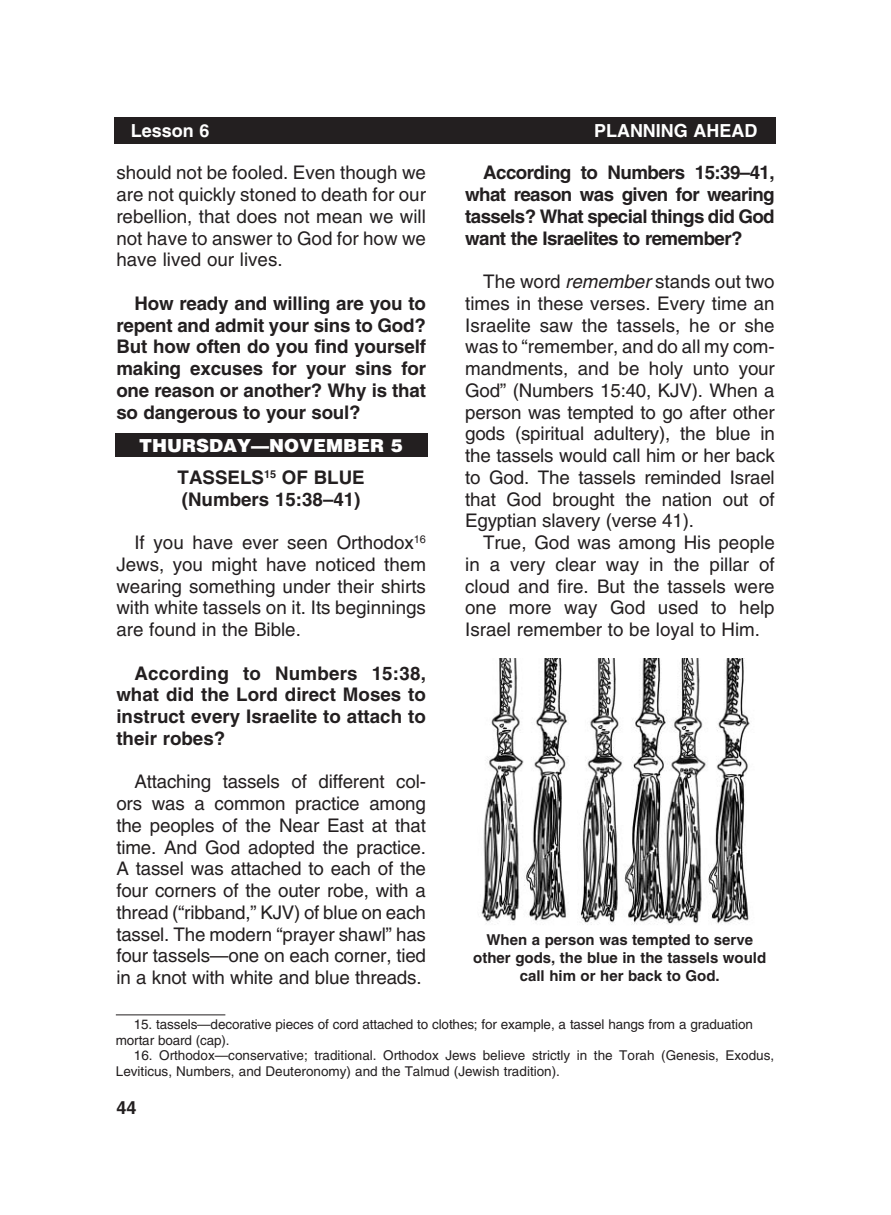
<style>
.page{position:relative;width:891px;height:1215px;background:#fff}
.page>*{position:absolute;margin:0;border:0;box-sizing:border-box;transform-origin:0 0}
._1-Body{font:18.75px/21.8px "Helvetica";letter-spacing:-.01em;color:#231f20;text-align:justify}
._2-Body_bold{font:700 18.75px/21.8px "Helvetica";letter-spacing:-.01em;color:#231f20;text-align:justify}
._5-subheads{font:700 18.75px/21.8px "Helvetica";color:#231f20}
.t1{font:700 18px "Helvetica";color:#fff}
.t2{font:900 18px "Helvetica";color:#fff}
.t3{font:700 18px "Helvetica";color:#231f20}
._8-captions{font:700 15px/18px "Helvetica";color:#231f20;text-align:center}
._7-footnotes{font:13.5px/15.8px "Helvetica";color:#231f20}
._6-Footnotes_rule{font:13.5px "Helvetica";letter-spacing:-.01em;color:#231f20}
.s1{font-style:italic}
</style>
<div class="page">
<div style="left:115px;top:117px;width:661px;height:27px;background:#231f20"></div>
<div style="left:115px;top:433px;width:312px;height:23px;background:#231f20"></div>
<img style="left:481px;top:658px;width:269px;height:267px">
<hr style="left:116px;top:1015px;width:109px;height:1px;background:#231f20">
<p class="t1" style="left:131px;top:120px;width:80px">Lesson 6</p>
<p class="t1" style="left:594px;top:120px;width:25px">Planning</p>
<p class="t1" style="left:694px;top:120px;width:27px">Ahead</p>
<p class="_1-Body" style="left:116px;top:162px;width:311px">should not be fooled. Even though we are not quickly stoned to death for our rebellion, that does not mean we will not have to answer to God for how we have lived our lives.</p>
<p class="_2-Body_bold" style="left:116px;top:292px;width:311px;text-indent:18px">How ready and willing are you to repent and admit your sins to God?<br>But how often do you find yourself making excuses for your sins for one reason or another? Why is that so dangerous to your soul?</p>
<p class="_2-Body_bold" style="left:465px;top:162px;width:311px;text-indent:18px">According to Numbers 15:39–41, what reason was given for wearing tassels? What special things did God want the Israelites to remember?</p>
<p class="_1-Body" style="left:465px;top:271px;width:311px;text-indent:18px">The word <span class="s1">remember</span> stands out two times in these verses. Every time an Israelite saw the tassels, he or she was to “remember, and do all my com&shy;mandments, and be holy unto your God” (Numbers 15:40, KJV). When a person was tempted to go after other gods (spiritual adultery), the blue in the tassels would call him or her back to God. The tassels reminded Israel that God brought the nation out of Egyptian slavery (verse 41).</p>
<p class="_1-Body" style="left:465px;top:532px;width:311px;text-indent:18px">True, God was among His people in a very clear way in the pillar of cloud and fire. But the tassels were one more way God used to help Israel remember to be loyal to Him.</p>
<p class="t2" style="left:139px;top:433px;width:265px">THURSDAY—NOVEMBER 5</p>
<p class="_5-subheads" style="left:178px;top:466px;width:189px">TASSELS<sup>15</sup> OF BLUE (Numbers 15:38–41)</p>
<p class="_1-Body" style="left:116px;top:532px;width:311px;text-indent:18px">If you have ever seen Orthodox<sup>16<br></sup>Jews, you might have noticed them wearing something under their shirts with white tassels on it. Its beginnings are found in the Bible.</p>
<p class="_2-Body_bold" style="left:116px;top:662px;width:311px;text-indent:18px">According to Numbers 15:38, what did the Lord direct Moses to instruct every Israelite to attach to their robes?</p>
<p class="_1-Body" style="left:116px;top:771px;width:311px;text-align:left;text-indent:18px">Attaching tassels of different col&shy;ors was a common practice among the peoples of the Near East at that time. And God adopted the practice.<br>A tassel was attached to each of the four corners of the outer robe, with a thread (“ribband,” KJV) of blue on each tassel. The modern “prayer shawl” has four tassels—one on each corner, tied in a knot with white and blue threads.</p>
<p class="_8-captions" style="left:486px;top:931px;width:268px">When a person was tempted to serve</p>
<p class="_8-captions" style="left:473px;top:949px;width:295px">other gods, the blue in the tassels would call him or her back to God.</p>
<p class="_6-Footnotes_rule" style="left:134px;top:1016px;width:621px">15. tassels—decorative pieces of cord attached to clothes; for example, a tassel hangs from a graduation</p>
<p class="_7-footnotes" style="left:116px;top:1032px;width:113px">mortar board (cap).</p>
<p class="_7-footnotes" style="left:116px;top:1048px;width:660px;text-indent:18px">16. Orthodox—conservative; traditional. Orthodox Jews believe strictly in the Torah (Genesis, Exodus,<br>Leviticus, Numbers, and Deuteronomy) and the Talmud (Jewish tradition).</p>
<p class="t3" style="left:116px;top:1097px;width:22px">44</p>
</div>
